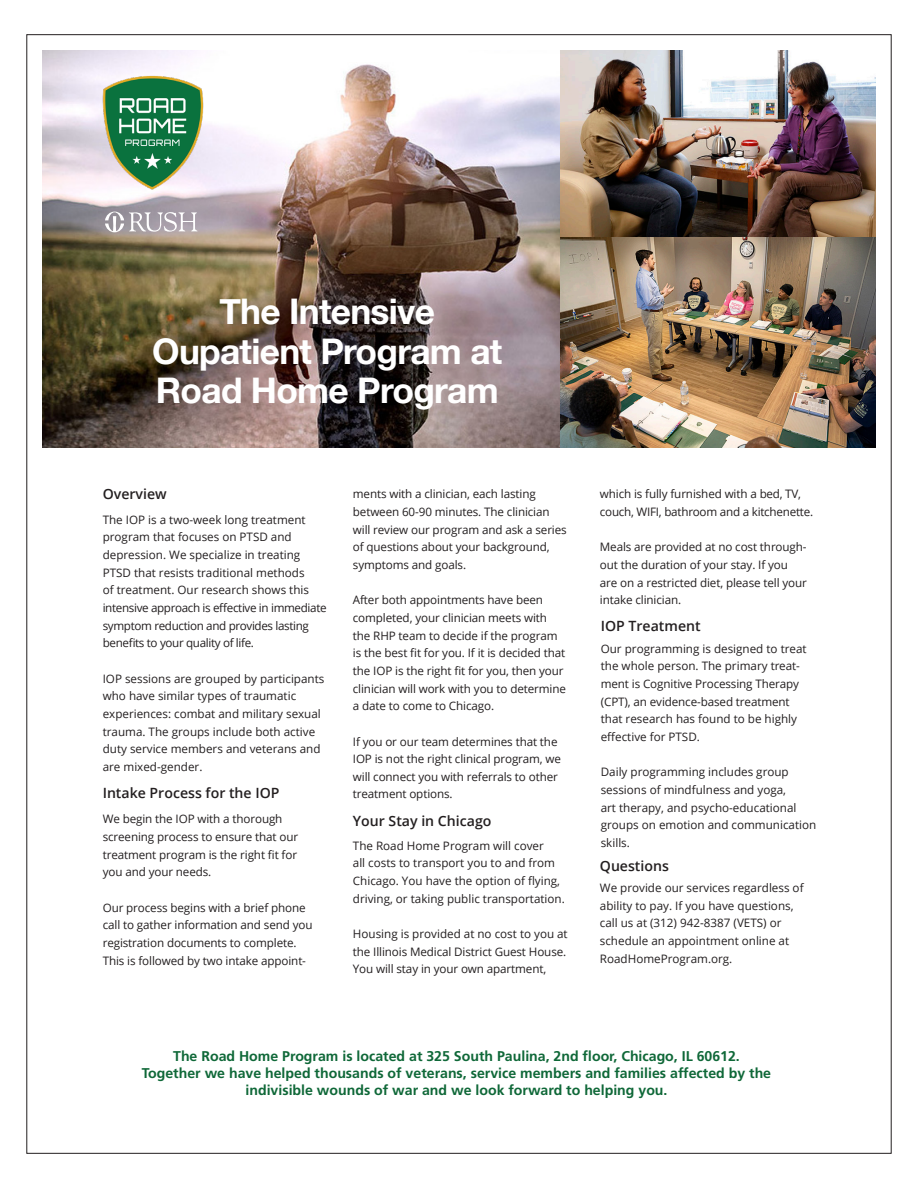
<style>
.page{position:relative;width:918px;height:1188px;background:#fff}
.page>*{position:absolute;margin:0;border:0;box-sizing:border-box;transform-origin:0 0}
.t1{font:700 35.25px/39.6px "Helvetica Neue";letter-spacing:-.02em;color:#fff}
.t2{font:700 14.1px "Frutiger";color:#0f6838}
.t3{font:600 14.1px "Open Sans";color:#231f20}
.t4{font:11.7px/17.7px "Open Sans";letter-spacing:-.01em;color:#231f20}
.t5{font:11.7px/17.7px "Open Sans";letter-spacing:-.03em;color:#231f20}
</style>
<div class="page">
<img style="left:42px;top:51px;width:834px;height:396px">
<img style="left:90px;top:72px;width:123px;height:129px">
<svg style="left:105px;top:212px;width:92px;height:20px"></svg>
<p class="t1" style="left:219px;top:293px;width:217px">The Intensive</p>
<p class="t1" style="left:152px;top:332px;width:352px">Oupatient Program at<br>Road Home Program</p>
<p class="t3" style="left:103px;top:485px;width:66px">Overview</p>
<p class="t4" style="left:103px;top:510px;width:205px">The IOP is a two-week long treatment</p>
<p class="t4" style="left:103px;top:528px;width:191px">program that focuses on PTSD and</p>
<p class="t4" style="left:103px;top:546px;width:203px">depression. We specialize in treating<br>PTSD that resists traditional methods</p>
<p class="t4" style="left:103px;top:581px;width:208px">of treatment. Our research shows this</p>
<p class="t5" style="left:103px;top:599px;width:225px">intensive approach is effective in immediate symptom reduction and provides lasting benefits to your quality of life.</p>
<p class="t4" style="left:103px;top:669px;width:223px">IOP sessions are grouped by participants who have similar types of traumatic experiences: combat and military sexual trauma. The groups include both active duty service members and veterans and are mixed-gender.</p>
<p class="t3" style="left:103px;top:784px;width:178px">Intake Process for the IOP</p>
<p class="t4" style="left:103px;top:810px;width:197px">We begin the IOP with a thorough screening process to ensure that our treatment program is the right fit for you and your needs.</p>
<p class="t4" style="left:103px;top:898px;width:211px">Our process begins with a brief phone call to gather information and send you registration documents to complete.<br>This is followed by two intake appoint-</p>
<p class="t4" style="left:353px;top:485px;width:215px">ments with a clinician, each lasting between 60-90 minutes. The clinician will review our program and ask a series of questions about your background, symptoms and goals.</p>
<p class="t4" style="left:353px;top:591px;width:215px">After both appointments have been completed, your clinician meets with the RHP team to decide if the program is the best fit for you. If it is decided that the IOP is the right fit for you, then your clinician will work with you to determine a date to come to Chicago.</p>
<p class="t4" style="left:353px;top:732px;width:210px">If you or our team determines that the IOP is not the right clinical program, we will connect you with referrals to other treatment options.</p>
<p class="t3" style="left:353px;top:812px;width:140px">Your Stay in Chicago</p>
<p class="t4" style="left:353px;top:836px;width:213px">The Road Home Program will cover<br>all costs to transport you to and from Chicago. You have the option of flying, driving, or taking public transportation.</p>
<p class="t4" style="left:353px;top:925px;width:216px">Housing is provided at no cost to you at the Illinois Medical District Guest House.<br>You will stay in your own apartment,</p>
<p class="t4" style="left:600px;top:485px;width:215px">which is fully furnished with a bed, TV, couch, WIFI, bathroom and a kitchenette.</p>
<p class="t4" style="left:600px;top:538px;width:209px">Meals are provided at no cost through&shy;out the duration of your stay. If you are on a restricted diet, please tell your intake clinician.</p>
<p class="t3" style="left:601px;top:616px;width:101px">IOP Treatment</p>
<p class="t4" style="left:601px;top:639px;width:207px">Our programming is designed to treat the whole person. The primary treat&shy;ment is Cognitive Processing Therapy (CPT), an evidence-based treatment that research has found to be highly effective for PTSD.</p>
<p class="t4" style="left:601px;top:763px;width:190px">Daily programming includes group</p>
<p class="t4" style="left:601px;top:781px;width:217px">sessions of mindfulness and yoga,<br>art therapy, and psycho-educational groups on emotion and communication skills.</p>
<p class="t4" style="left:600px;top:879px;width:205px">We provide our services regardless of ability to pay. If you have questions,</p>
<p class="t4" style="left:600px;top:914px;width:191px">call us at (312) 942-8387 (VETS) or schedule an appointment online at<br>RoadHomeProgram.org.</p>
<p class="t3" style="left:600px;top:856px;width:71px">Questions</p>
<p class="t2" style="left:173px;top:1048px;width:568px">The Road Home Program is located at 325 South Paulina, 2nd floor, Chicago, IL 60612.</p>
<p class="t2" style="left:142px;top:1065px;width:631px">Together we have helped thousands of veterans, service members and families affected by the</p>
<p class="t2" style="left:246px;top:1082px;width:423px">indivisible wounds of war and we look forward to helping you.</p>
</div>
